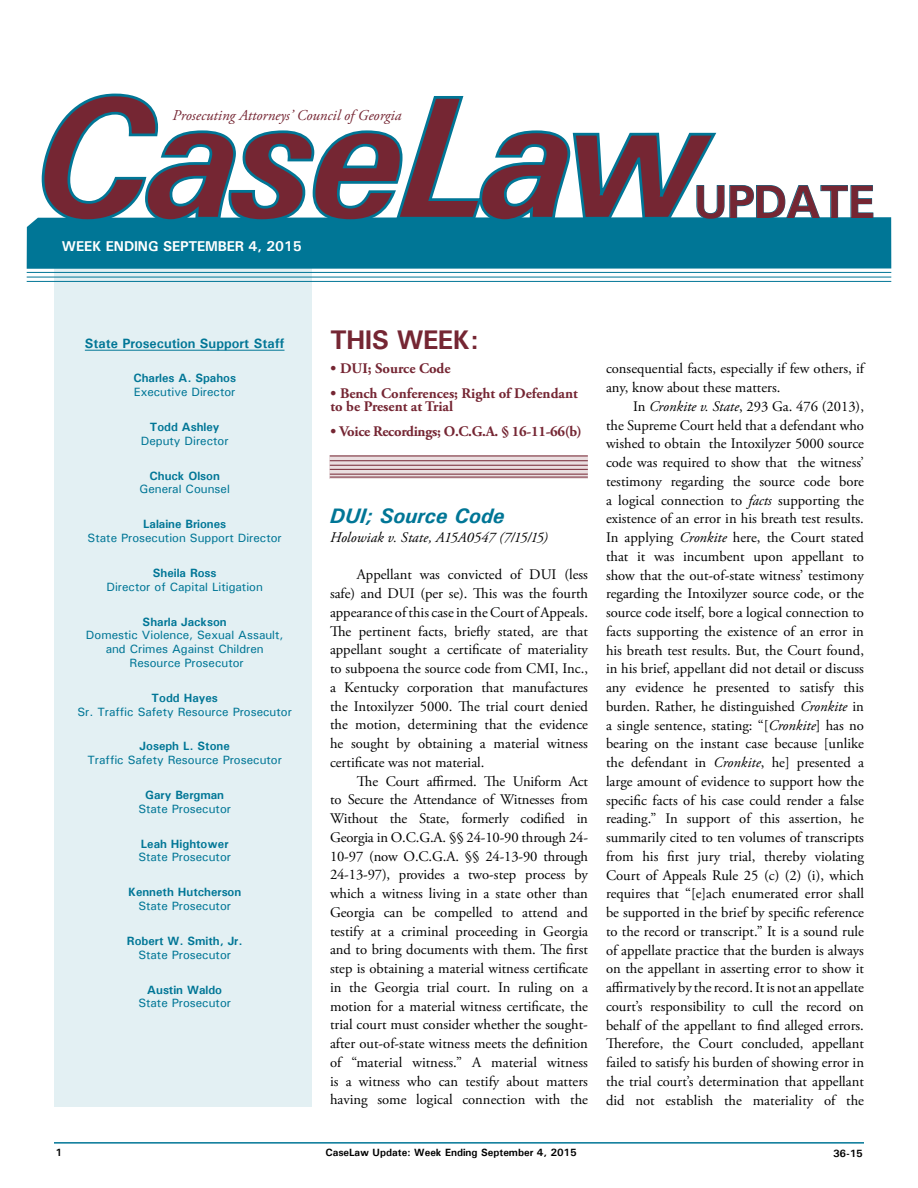
<style>
.page{position:relative;width:918px;height:1188px;background:#fff}
.page>*{position:absolute;margin:0;border:0;box-sizing:border-box;transform-origin:0 0}
.t1{font:700 47.1px "Univers";letter-spacing:-.025em;color:#752633}
.t2{font:700 27px "Univers";letter-spacing:-.025em;color:#752633}
.t3{font:italic 700 21px "Univers";color:#007696}
.t4{font:italic 15px "Adobe Garamond Pro";color:#752633}
.t5{font:14.7px/18.8px "Adobe Garamond Pro";color:#000;text-align:justify}
.t6{font:700 14.7px/13.5px "Adobe Garamond Pro";color:#752633}
.t7{font:700 14.7px "Adobe Garamond Pro";letter-spacing:-.02em;color:#752633}
.t8{font:italic 14.7px "Adobe Garamond Pro";letter-spacing:.005em;color:#000}
.t9{font:700 14.25px "Univers";letter-spacing:-.01em;color:#fff}
.t10{font:700 13.5px "Univers";color:#007696}
.t11{font:500 12px/13.8px "Univers";color:#007696;text-align:center}
.t12{font:700 12px "Univers";color:#007696}
.t13{font:700 10.5px "Univers";color:#000}
.s1{font-style:italic}
</style>
<div class="page">
<hr style="left:54px;top:1142px;width:810px;height:2px;background:#007696">
<div style="left:54px;top:228px;width:258px;height:879px;background:#e3f0f3"></div>
<hr style="left:85px;top:350px;width:200px;height:1px;background:#007696">
<div style="left:27px;top:217px;width:864px;height:52px;background:#007696"></div>
<hr style="left:27px;top:272px;width:864px;height:1px;background:#007696">
<hr style="left:27px;top:277px;width:864px;height:1px;background:#007696">
<svg style="left:330px;top:457px;width:258px;height:22px;background:#dfced1"></svg>
<hr style="left:330px;top:456px;width:258px;height:1px;background:#752633">
<hr style="left:330px;top:469px;width:258px;height:1px;background:#752633">
<hr style="left:330px;top:474px;width:258px;height:1px;background:#752633">
<hr style="left:330px;top:477px;width:258px;height:1px;background:#752633">
<hr style="left:330px;top:460px;width:258px;height:1px;background:#752633">
<hr style="left:330px;top:465px;width:258px;height:1px;background:#752633">
<svg style="left:719px;top:185px;width:155px;height:35px"></svg>
<hr style="left:27px;top:281px;width:864px;height:1px;background:#007696">
<svg style="left:40px;top:93px;width:679px;height:130px"></svg>
<p class="t4" style="left:172px;top:107px;width:230px">Prosecuting Attorneys’ Council of Georgia</p>
<p class="t9" style="left:62px;top:237px;width:241px">WEEK ENDING SEPTEMBER 4, 2015</p>
<h1 class="t1" style="left:694px;top:172px;width:182px">UPDATE</h1>
<p class="t10" style="left:85px;top:334px;width:201px">State Prosecution Support Staff</p>
<p class="t12" style="left:133px;top:371px;width:104px">Charles A. Spahos</p>
<p class="t11" style="left:134px;top:385px;width:103px">Executive Director</p>
<p class="t12" style="left:150px;top:419px;width:71px">Todd Ashley</p>
<p class="t11" style="left:141px;top:434px;width:89px">Deputy Director</p>
<p class="t12" style="left:149px;top:468px;width:72px">Chuck Olson</p>
<p class="t11" style="left:140px;top:482px;width:92px">General Counsel</p>
<p class="t12" style="left:143px;top:517px;width:85px">Lalaine Briones</p>
<p class="t11" style="left:88px;top:531px;width:196px">State Prosecution Support Director</p>
<p class="t12" style="left:153px;top:565px;width:65px">Sheila Ross</p>
<p class="t11" style="left:106px;top:579px;width:158px">Director of Capital Litigation</p>
<p class="t12" style="left:143px;top:614px;width:86px">Sharla Jackson</p>
<p class="t11" style="left:86px;top:628px;width:199px">Domestic Violence, Sexual Assault, and Crimes Against Children<br>Resource Prosecutor</p>
<p class="t12" style="left:152px;top:690px;width:68px">Todd Hayes</p>
<p class="t11" style="left:77px;top:704px;width:216px">Sr. Traffic Safety Resource Prosecutor</p>
<p class="t12" style="left:140px;top:739px;width:92px">Joseph L. Stone</p>
<p class="t11" style="left:87px;top:753px;width:196px">Traffic Safety Resource Prosecutor</p>
<p class="t12" style="left:145px;top:787px;width:80px">Gary Bergman</p>
<p class="t11" style="left:138px;top:801px;width:94px">State Prosecutor</p>
<p class="t12" style="left:141px;top:836px;width:89px">Leah Hightower</p>
<p class="t11" style="left:138px;top:850px;width:94px">State Prosecutor</p>
<p class="t12" style="left:128px;top:885px;width:115px">Kenneth Hutcherson</p>
<p class="t11" style="left:138px;top:899px;width:94px">State Prosecutor</p>
<p class="t12" style="left:127px;top:933px;width:117px">Robert W. Smith, Jr.</p>
<p class="t11" style="left:138px;top:947px;width:94px">State Prosecutor</p>
<p class="t12" style="left:147px;top:982px;width:76px">Austin Waldo</p>
<p class="t11" style="left:138px;top:996px;width:94px">State Prosecutor</p>
<h2 class="t2" style="left:330px;top:323px;width:150px">THIS WEEK:</h2>
<p class="t6" style="left:330px;top:362px;width:122px">• DUI; Source Code</p>
<p class="t6" style="left:330px;top:387px;width:249px">• Bench Conferences; Right of Defendant to be Present at Trial</p>
<p class="t7" style="left:330px;top:422px;width:253px">• Voice Recordings; O.C.G.A. § 16-11-66(b)</p>
<h3 class="t3" style="left:330px;top:503px;width:176px">DUI; Source Code</h3>
<p class="t8" style="left:330px;top:528px;width:219px">Holowiak v. State, A15A0547 (7/15/15)</p>
<p class="t5" style="left:330px;top:566px;width:260px;text-indent:27px">Appellant was convicted of DUI (less safe) and DUI (per se). This was the fourth appearance of this case in the Court of Appeals.<br>The pertinent facts, briefly stated, are that appellant sought a certificate of materiality to subpoena the source code from CMI, Inc., a Kentucky corporation that manufactures the Intoxilyzer 5000. The trial court denied the motion, determining that the evidence he sought by obtaining a material witness certificate was not material.</p>
<p class="t5" style="left:330px;top:772px;width:260px;text-indent:27px">The Court affirmed. The Uniform Act to Secure the Attendance of Witnesses from Without the State, formerly codified in Georgia in O.C.G.A. §§ 24-10-90 through 24- 10-97 (now O.C.G.A. §§ 24-13-90 through 24-13-97), provides a two-step process by which a witness living in a state other than Georgia can be compelled to attend and testify at a criminal proceeding in Georgia and to bring documents with them. The first step is obtaining a material witness certificate in the Georgia trial court. In ruling on a motion for a material witness certificate, the trial court must consider whether the sought&shy;after out-of-state witness meets the definition of “material witness.” A material witness is a witness who can testify about matters having some logical connection with the</p>
<p class="t5" style="left:606px;top:360px;width:259px">consequential facts, especially if few others, if any, know about these matters.</p>
<p class="t5" style="left:606px;top:397px;width:260px;text-indent:27px">In <span class="s1">Cronkite v. State</span>, 293 Ga. 476 (2013), the Supreme Court held that a defendant who wished to obtain the Intoxilyzer 5000 source code was required to show that the witness’ testimony regarding the source code bore a logical connection to <span class="s1">facts</span> supporting the existence of an error in his breath test results.<br>In applying <span class="s1">Cronkite</span> here, the Court stated that it was incumbent upon appellant to show that the out-of-state witness’ testimony regarding the Intoxilyzer source code, or the source code itself, bore a logical connection to facts supporting the existence of an error in his breath test results. But, the Court found, in his brief, appellant did not detail or discuss any evidence he presented to satisfy this burden. Rather, he distinguished <span class="s1">Cronkite</span> in a single sentence, stating: “[<span class="s1">Cronkite</span>] has no bearing on the instant case because [unlike the defendant in <span class="s1">Cronkite</span>, he] presented a large amount of evidence to support how the specific facts of his case could render a false reading.” In support of this assertion, he summarily cited to ten volumes of transcripts from his first jury trial, thereby violating Court of Appeals Rule 25 (c) (2) (i), which requires that “[e]ach enumerated error shall be supported in the brief by specific reference to the record or transcript.” It is a sound rule of appellate practice that the burden is always on the appellant in asserting error to show it affirmatively by the record. It is not an appellate court’s responsibility to cull the record on behalf of the appellant to find alleged errors.<br>Therefore, the Court concluded, appellant failed to satisfy his burden of showing error in the trial court’s determination that appellant did not establish the materiality of the</p>
<p class="t13" style="left:56px;top:1146px;width:8px">1</p>
<p class="t13" style="left:326px;top:1146px;width:253px">CaseLaw Update: Week Ending September 4, 2015</p>
<p class="t13" style="left:833px;top:1147px;width:31px">36-15</p>
</div>
